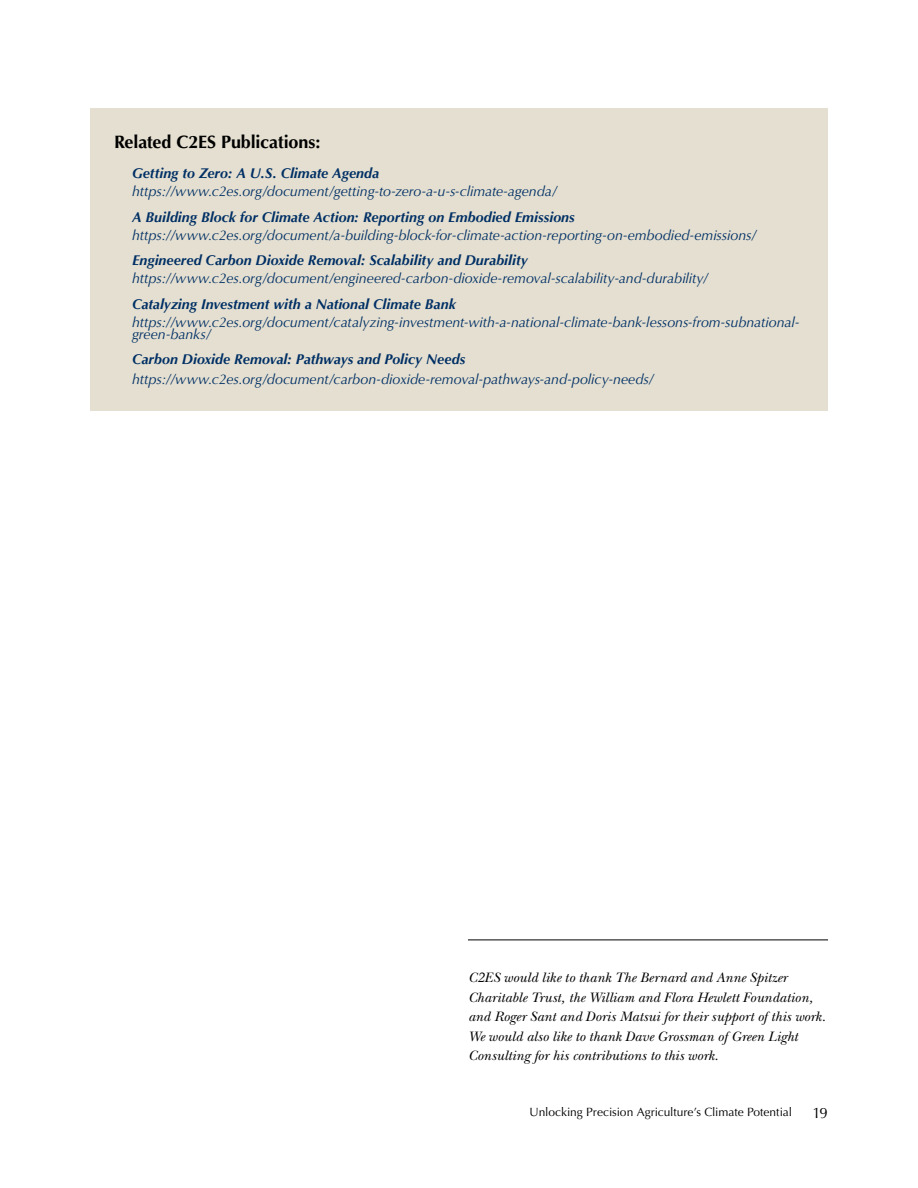
<style>
.page{position:relative;width:918px;height:1188px;background:#fff}
.page>*{position:absolute;margin:0;border:0;box-sizing:border-box;transform-origin:0 0}
.t1{font:700 18px "Optima LT Std";letter-spacing:-.01em;color:#000}
.t2{font:15px "Optima LT Std";color:#000}
.t3{font:italic 14.25px/12px "Optima LT Std";letter-spacing:-.005em;color:#002f65}
.t4{font:italic 14.25px/19.5px "New Baskerville Std";letter-spacing:.005em;color:#000}
.t5{font:italic 700 14.25px "Optima LT Std";color:#002f65}
.t6{font:12px "Optima LT Std";letter-spacing:-.005em;color:#000}
</style>
<div class="page">
<hr style="left:468px;top:940px;width:360px;height:1px;background:#000">
<div style="left:90px;top:108px;width:738px;height:303px;background:#e4dfd0"></div>
<p class="t1" style="left:114px;top:132px;width:208px">Related C2ES Publications:</p>
<p class="t5" style="left:132px;top:165px;width:249px">Getting to Zero: A U.S. Climate Agenda</p>
<p class="t3" style="left:132px;top:186px;width:427px">https://www.c2es.org/document/getting-to-zero-a-u-s-climate-agenda/</p>
<p class="t5" style="left:132px;top:208px;width:444px">A Building Block for Climate Action: Reporting on Embodied Emissions</p>
<p class="t3" style="left:132px;top:229px;width:626px">https://www.c2es.org/document/a-building-block-for-climate-action-reporting-on-embodied-emissions/</p>
<p class="t5" style="left:132px;top:252px;width:397px">Engineered Carbon Dioxide Removal: Scalability and Durability</p>
<p class="t3" style="left:132px;top:272px;width:578px">https://www.c2es.org/document/engineered-carbon-dioxide-removal-scalability-and-durability/</p>
<p class="t5" style="left:132px;top:295px;width:325px">Catalyzing Investment with a National Climate Bank</p>
<p class="t3" style="left:132px;top:316px;width:669px">https://www.c2es.org/document/catalyzing-investment-with-a-national-climate-bank-lessons-from-subnational&shy;green-banks/</p>
<p class="t5" style="left:132px;top:351px;width:335px">Carbon Dioxide Removal: Pathways and Policy Needs</p>
<p class="t3" style="left:132px;top:373px;width:524px">https://www.c2es.org/document/carbon-dioxide-removal-pathways-and-policy-needs/</p>
<p class="t4" style="left:468px;top:968px;width:359px">C2ES would like to thank The Bernard and Anne Spitzer Charitable Trust, the William and Flora Hewlett Foundation, and Roger Sant and Doris Matsui for their support of this work.<br>We would also like to thank Dave Grossman of Green Light Consulting for his contributions to this work.</p>
<p class="t6" style="left:530px;top:1105px;width:264px">Unlocking Precision Agriculture’s Climate Potential</p>
<p class="t2" style="left:813px;top:1104px;width:17px">19</p>
</div>
